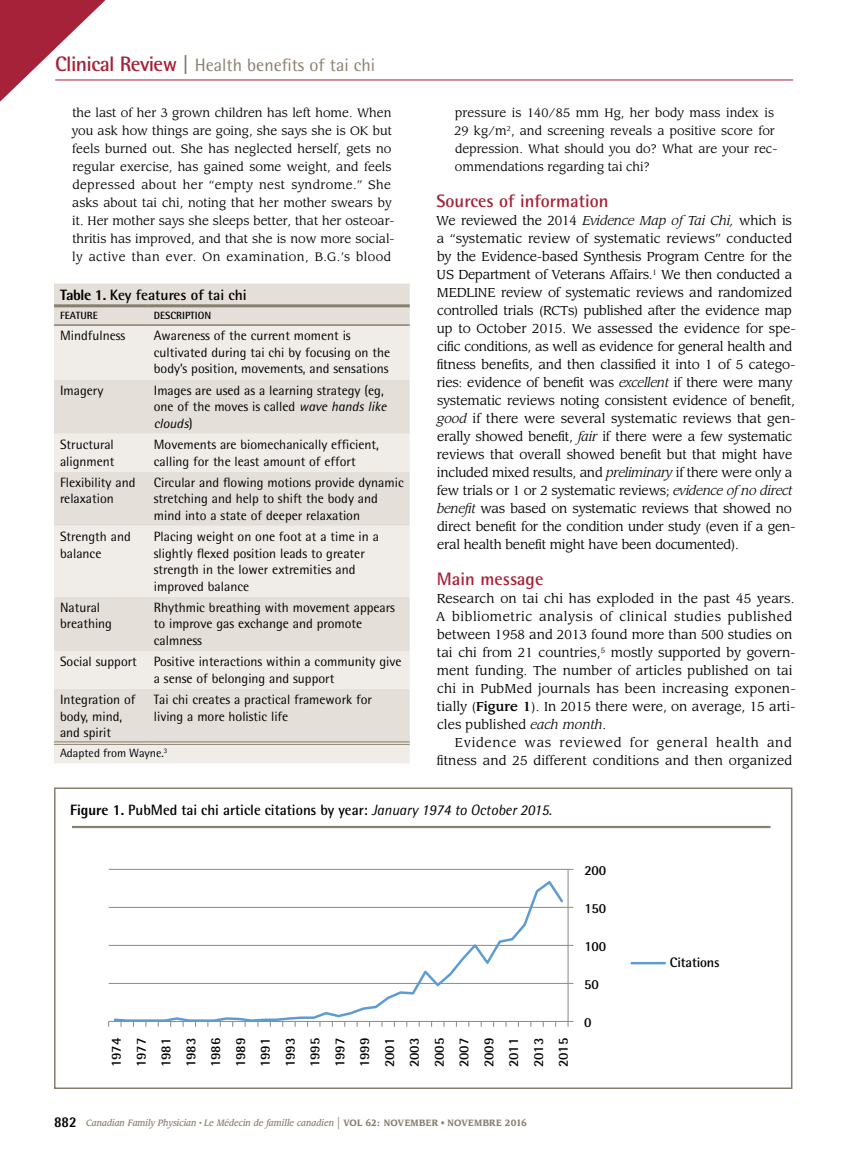
<style>
.page{position:relative;width:851px;height:1161px;background:#fff}
.page>*{position:absolute;margin:0;border:0;box-sizing:border-box;transform-origin:0 0}
.t1{font:18px "Rotis Semi Sans Std";color:#887e6e}
.t2{font:700 18px "Rotis Semi Sans Std";color:#a52238}
.t3{font:700 15px "Rotis Semi Sans Std";color:#000}
.t4{font:700 13.8px/24.8px "Rotis Semi Sans Std";letter-spacing:-.005em;color:#000;text-align:justify}
.t5{font:13.5px/16.5px "Rotis Semi Sans Std";color:#000}
.t6{font:12.75px/18px "Leawood Std";letter-spacing:-.01em;color:#000}
.t7{font:12px/18px "Leawood Std";color:#000}
.t8{font:12px "Rotis Semi Sans Std";color:#000}
.t9{font:700 10.5px "Rotis Semi Sans Std";color:#000}
.t10{font:italic 500 9px "Leawood Std";color:#887e6e;scale:.9 1}
.s1{font-weight:700;font-size:21px;color:#a52238}
.s2{font-weight:700;font-size:21px}
.s3{font-style:italic}
.s4{font-weight:500}
.s5{font-weight:800}
.s6{font-weight:400;font-style:italic}
.s7{font-family:"Rotis Semi Sans Std";font-weight:800;font-style:normal;font-size:15px;color:#000}
.s8{font-weight:400;font-style:normal;font-size:15px}
.s9{font-weight:700;font-style:normal}
.s10{font-weight:400;font-style:normal}
</style>
<div class="page">
<hr style="left:55px;top:80px;width:738px;height:1px;background:#a52238">
<svg style="left:0;top:0;width:127px;height:102px"></svg>
<hr style="left:109px;top:983px;width:459px;height:1px;background:#898989">
<hr style="left:109px;top:945px;width:459px;height:1px;background:#898989">
<hr style="left:109px;top:907px;width:459px;height:1px;background:#898989">
<hr style="left:109px;top:869px;width:459px;height:1px;background:#898989">
<hr style="left:567px;top:869px;width:1px;height:152px;background:#898989">
<hr style="left:109px;top:1021px;width:459px;height:1px;background:#898989">
<svg style="left:567px;top:1021px;width:6px;height:6px"></svg>
<svg style="left:112px;top:881px;width:453px;height:142px"></svg>
<hr style="left:631px;top:962px;width:33px;height:2px;background:#5d9bd3">
<hr style="left:72px;top:826px;width:698px;height:2px;background:#887f6f">
<div style="left:54px;top:788px;width:738px;height:301px;border:2px solid #887e6e"></div>
<div style="left:54px;top:284px;width:356px;height:40px;background:#e4dfd9"></div>
<svg style="left:54px;top:326px;width:356px;height:437px;background:#e9e5e0"></svg>
<hr style="left:54px;top:304px;width:94px;height:3px;background:#887e6e">
<hr style="left:148px;top:304px;width:262px;height:3px;background:#887e6e">
<hr style="left:54px;top:324px;width:94px;height:2px;background:#887e6e">
<hr style="left:148px;top:324px;width:262px;height:2px;background:#887e6e">
<hr style="left:54px;top:742px;width:94px;height:1px;background:#887e6e">
<hr style="left:54px;top:744px;width:94px;height:1px;background:#887e6e">
<hr style="left:148px;top:742px;width:262px;height:1px;background:#887e6e">
<hr style="left:148px;top:744px;width:262px;height:1px;background:#887e6e">
<h1 class="t1" style="left:55px;top:54px;width:321px"><span class="s1">Clinical Review</span> <span class="s2">|</span> Health benefits of tai chi</h1>
<p class="t7" style="left:72px;top:104px;width:324px">the last of her 3 grown children has left home. When you ask how things are going, she says she is OK but feels burned out. She has neglected herself, gets no regular exercise, has gained some weight, and feels depressed about her “empty nest syndrome.” She asks about tai chi, noting that her mother swears by it. Her mother says she sleeps better, that her osteoar&shy;thritis has improved, and that she is now more social&shy;ly active than ever. On examination, B.G.’s blood</p>
<p class="t7" style="left:454px;top:104px;width:324px">pressure is 140/85 mm Hg, her body mass index is 29 kg/m<sup>2</sup>, and screening reveals a positive score for depression. What should you do? What are your rec&shy;ommendations regarding tai chi?</p>
<h1 class="t2" style="left:436px;top:190px;width:173px">Sources of information</h1>
<p class="t6" style="left:436px;top:212px;width:361px">We reviewed the 2014 <span class="s3">Evidence Map of Tai Chi,</span> which is a “systematic review of systematic reviews” conducted by the Evidence-based Synthesis Program Centre for the US Department of Veterans Affairs.<sup>1</sup> We then conducted a MEDLINE review of systematic reviews and randomized controlled trials (RCTs) published after the evidence map up to October 2015. We assessed the evidence for spe&shy;cific conditions, as well as evidence for general health and fitness benefits, and then classified it into 1 of 5 catego&shy;ries: evidence of benefit was <span class="s3">excellent</span> if there were many systematic reviews noting consistent evidence of benefit, <span class="s3">good</span> if there were several systematic reviews that gen&shy;erally showed benefit, <span class="s3">fair</span> if there were a few systematic reviews that overall showed benefit but that might have included mixed results, and <span class="s3">preliminary</span> if there were only a few trials or 1 or 2 systematic reviews; <span class="s3">evidence of no direct benefit</span> was based on systematic reviews that showed no direct benefit for the condition under study (even if a gen&shy;eral health benefit might have been documented).</p>
<h1 class="t2" style="left:437px;top:568px;width:108px">Main message</h1>
<p class="t6" style="left:435px;top:590px;width:361px">Research on tai chi has exploded in the past 45 years.<br>A bibliometric analysis of clinical studies published between 1958 and 2013 found more than 500 studies on tai chi from 21 countries,<sup>5</sup> mostly supported by govern&shy;ment funding. The number of articles published on tai chi in PubMed journals has been increasing exponen&shy;tially (<span class="s4">Figure 1</span>). In 2015 there were, on average, 15 arti&shy;cles published <span class="s3">each month</span>.</p>
<p class="t6" style="left:437px;top:734px;width:357px;text-align:right">Evidence was reviewed for general health and fitness and 25 different conditions and then organized</p>
<p class="t3" style="left:60px;top:286px;width:188px"><span class="s5">Table 1.</span> Key features of tai chi</p>
<p class="t9" style="left:60px;top:309px;width:39px">FEATURE</p>
<p class="t9" style="left:154px;top:309px;width:59px">DESCRIPTION</p>
<p class="t5" style="left:60px;top:327px;width:67px">Mindfulness</p>
<p class="t5" style="left:154px;top:327px;width:238px">Awareness of the current moment is cultivated during tai chi by focusing on the body’s position, movements, and sensations</p>
<p class="t5" style="left:60px;top:382px;width:45px">Imagery</p>
<p class="t5" style="left:154px;top:382px;width:234px">Images are used as a learning strategy (eg, one of the moves is called <span class="s3">wave hands like clouds</span>)</p>
<p class="t5" style="left:60px;top:436px;width:56px">Structural alignment</p>
<p class="t5" style="left:154px;top:436px;width:226px">Movements are biomechanically efficient, calling for the least amount of effort</p>
<p class="t5" style="left:60px;top:474px;width:77px">Flexibility and relaxation</p>
<p class="t5" style="left:154px;top:474px;width:251px">Circular and flowing motions provide dynamic stretching and help to shift the body and mind into a state of deeper relaxation</p>
<p class="t5" style="left:60px;top:528px;width:72px">Strength and balance</p>
<p class="t5" style="left:154px;top:528px;width:226px">Placing weight on one foot at a time in a slightly flexed position leads to greater strength in the lower extremities and improved balance</p>
<p class="t5" style="left:60px;top:599px;width:53px">Natural breathing</p>
<p class="t5" style="left:154px;top:599px;width:242px">Rhythmic breathing with movement appears to improve gas exchange and promote calmness</p>
<p class="t5" style="left:60px;top:653px;width:78px">Social support</p>
<p class="t5" style="left:154px;top:653px;width:249px">Positive interactions within a community give a sense of belonging and support</p>
<p class="t5" style="left:60px;top:691px;width:77px">Integration of body, mind, and spirit</p>
<p class="t5" style="left:154px;top:691px;width:219px">Tai chi creates a practical framework for living a more holistic life</p>
<p class="t8" style="left:60px;top:746px;width:109px">Adapted from Wayne.<sup>3</sup></p>
<p class="t3" style="left:70px;top:801px;width:483px"><span class="s5">Figure 1.</span> PubMed tai chi article citations by year: <span class="s6">January 1974 to October 2015.</span></p>
<p class="t4" style="left:104px;top:1067px;width:31px;rotate:-90deg">1974<br>1977<br>1981<br>1983<br>1986<br>1989<br>1991<br>1993<br>1995<br>1997<br>1999<br>2001<br>2003<br>2005<br>2007<br>2009<br>2011<br>2013<br>2015</p>
<p class="t4" style="left:584px;top:858px;width:24px">200</p>
<p class="t4" style="left:584px;top:896px;width:24px">150</p>
<p class="t4" style="left:584px;top:934px;width:24px">100</p>
<p class="t4" style="left:584px;top:972px;width:16px">50</p>
<p class="t4" style="left:584px;top:1010px;width:9px">0</p>
<p class="t10" style="left:54px;top:1118px;width:527px"><span class="s7">882</span> Canadian Family Physician <sup>•</sup> Le Médecin de famille canadien <span class="s8">|</span> <span class="s9">VOL 62: NOVEMBER</span> <span class="s10">•</span> <span class="s9">NOVEMBRE 2016</span></p>
<p class="t4" style="left:669px;top:950px;width:52px">Citations</p>
</div>
